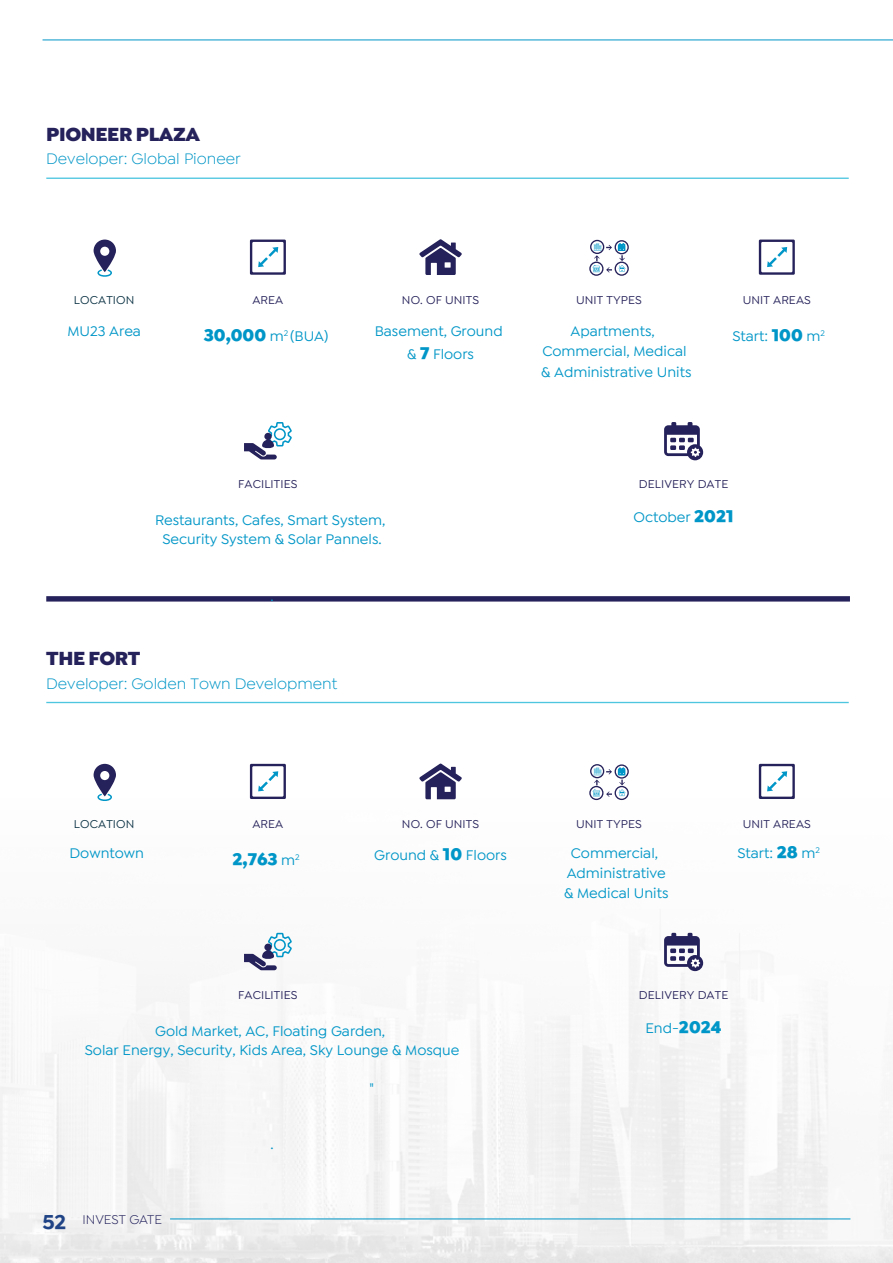
<style>
.page{position:relative;width:893px;height:1263px;background:#fff}
.page>*{position:absolute;margin:0;border:0;box-sizing:border-box;transform-origin:0 0}
.t1{font:900 20.25px "Isidora Sans";letter-spacing:-.02em;color:#25215a}
.t2{font:900 17.55px "Isidora Sans";color:#0096c7}
.t3{font:16.2px "Isidora Sans";color:#0096c7}
.t4{font:500 14.85px/20.2px "Isidora Sans";color:#0096c7;text-align:center}
.t5{font:13.5px "Isidora Sans";color:#201e5a}
.t6{font:500 12.15px "Isidora Sans";letter-spacing:.01em;color:#25215a}
.t7{font:500 12.15px "Isidora Sans";letter-spacing:.01em;color:#0c3345}
.s1{font-weight:500;font-size:14.85px}
.s2{font-weight:900;font-size:17.55px}
.s3{font-weight:700;font-size:21px;color:#1f4385}
</style>
<div class="page">
<img style="left:0;top:601px;width:893px;height:662px">
<div style="left:46px;top:596px;width:804px;height:5px;background:#25215a"></div>
<svg style="left:759px;top:240px;width:36px;height:35px"></svg>
<hr style="left:46px;top:178px;width:803px;height:1px;background:#4fc6e0">
<svg style="left:250px;top:240px;width:36px;height:35px"></svg>
<svg style="left:419px;top:239px;width:43px;height:36px"></svg>
<svg style="left:593px;top:243px;width:33px;height:30px"></svg>
<div style="left:590px;top:240px;width:14px;height:14px;border:1px solid #25215a;border-radius:50%"></div>
<div style="left:615px;top:240px;width:14px;height:14px;border:1px solid #25215a;border-radius:50%"></div>
<div style="left:589px;top:262px;width:14px;height:14px;border:1px solid #25215a;border-radius:50%"></div>
<div style="left:615px;top:262px;width:14px;height:14px;border:1px solid #25215a;border-radius:50%"></div>
<svg style="left:664px;top:422px;width:39px;height:38px"></svg>
<svg style="left:244px;top:422px;width:48px;height:37px"></svg>
<svg style="left:94px;top:240px;width:22px;height:37px"></svg>
<svg style="left:759px;top:764px;width:36px;height:35px"></svg>
<hr style="left:46px;top:702px;width:803px;height:1px;background:#4fc6e0">
<svg style="left:250px;top:764px;width:36px;height:35px"></svg>
<svg style="left:419px;top:763px;width:43px;height:36px"></svg>
<svg style="left:593px;top:767px;width:33px;height:30px"></svg>
<div style="left:590px;top:764px;width:14px;height:14px;border:1px solid #25215a;border-radius:50%"></div>
<div style="left:615px;top:764px;width:14px;height:15px;border:1px solid #25215a;border-radius:50%"></div>
<div style="left:589px;top:786px;width:14px;height:14px;border:1px solid #25215a;border-radius:50%"></div>
<div style="left:615px;top:786px;width:14px;height:14px;border:1px solid #25215a;border-radius:50%"></div>
<svg style="left:664px;top:933px;width:39px;height:38px"></svg>
<svg style="left:244px;top:933px;width:48px;height:37px"></svg>
<svg style="left:94px;top:764px;width:22px;height:37px"></svg>
<hr style="left:43px;top:40px;width:850px;height:1px;background:#0096c7">
<hr style="left:170px;top:1219px;width:680px;height:1px;background:#0096c7">
<h1 class="t1" style="left:46px;top:121px;width:155px">PIONEER PLAZA</h1>
<p class="t3" style="left:46px;top:150px;width:196px">Developer: Global Pioneer</p>
<p class="t7" style="left:74px;top:293px;width:62px">LOCATION</p>
<p class="t4" style="left:67px;top:321px;width:75px">MU23 Area</p>
<p class="t6" style="left:252px;top:293px;width:32px">AREA</p>
<p class="t2" style="left:204px;top:324px;width:126px">30,000 <span class="s1">m</span><sup>2</sup> <span class="s1">(BUA)</span></p>
<p class="t6" style="left:402px;top:293px;width:79px">NO. OF UNITS</p>
<p class="t6" style="left:576px;top:293px;width:67px">UNIT TYPES</p>
<p class="t4" style="left:541px;top:321px;width:152px">Apartments,<br>Commercial, Medical &amp; Administrative Units</p>
<p class="t4" style="left:375px;top:320px;width:129px;line-height:23px">Basement, Ground &amp; <span class="s2">7</span> Floors</p>
<p class="t6" style="left:743px;top:293px;width:70px">UNIT AREAS</p>
<p class="t4" style="left:732px;top:326px;width:94px">Start: <span class="s2">100</span> m<sup>2</sup></p>
<p class="t6" style="left:238px;top:477px;width:61px">FACILITIES</p>
<p class="t4" style="left:155px;top:511px;width:232px;line-height:18.9px">Restaurants, Cafes, Smart System,<br>Security System &amp; Solar Pannels.</p>
<p class="t4" style="left:270px;top:586px;width:5px">.</p>
<h1 class="t1" style="left:46px;top:645px;width:95px">THE FORT</h1>
<p class="t3" style="left:46px;top:674px;width:292px">Developer: Golden Town Development</p>
<p class="t6" style="left:639px;top:477px;width:91px">DELIVERY DATE</p>
<p class="t4" style="left:633px;top:507px;width:102px">October <span class="s2">2021</span></p>
<p class="t7" style="left:74px;top:817px;width:62px">LOCATION</p>
<p class="t4" style="left:69px;top:843px;width:76px">Downtown</p>
<p class="t6" style="left:252px;top:817px;width:32px">AREA</p>
<p class="t2" style="left:232px;top:848px;width:69px">2,763 <span class="s1">m</span><sup>2</sup></p>
<p class="t6" style="left:402px;top:817px;width:79px">NO. OF UNITS</p>
<p class="t6" style="left:576px;top:817px;width:67px">UNIT TYPES</p>
<p class="t4" style="left:564px;top:843px;width:106px">Commercial,<br>Administrative &amp; Medical Units</p>
<p class="t4" style="left:374px;top:845px;width:134px">Ground &amp; <span class="s2">10</span> Floors</p>
<p class="t6" style="left:743px;top:817px;width:70px">UNIT AREAS</p>
<p class="t4" style="left:737px;top:843px;width:84px">Start: <span class="s2">28</span> m<sup>2</sup></p>
<p class="t6" style="left:238px;top:988px;width:61px">FACILITIES</p>
<p class="t4" style="left:85px;top:1022px;width:376px;line-height:18.9px">Gold Market, AC, Floating Garden,<br>Solar Energy, Security, Kids Area, Sky Lounge &amp; Mosque</p>
<p class="t4" style="left:369px;top:1078px;width:6px">"</p>
<p class="t5" style="left:43px;top:1212px;width:121px"><span class="s3">52</span> INVEST GATE</p>
<p class="t4" style="left:270px;top:1134px;width:5px">.</p>
<p class="t6" style="left:639px;top:988px;width:91px">DELIVERY DATE</p>
<p class="t4" style="left:645px;top:1018px;width:78px">End-<span class="s2">2024</span></p>
</div>
